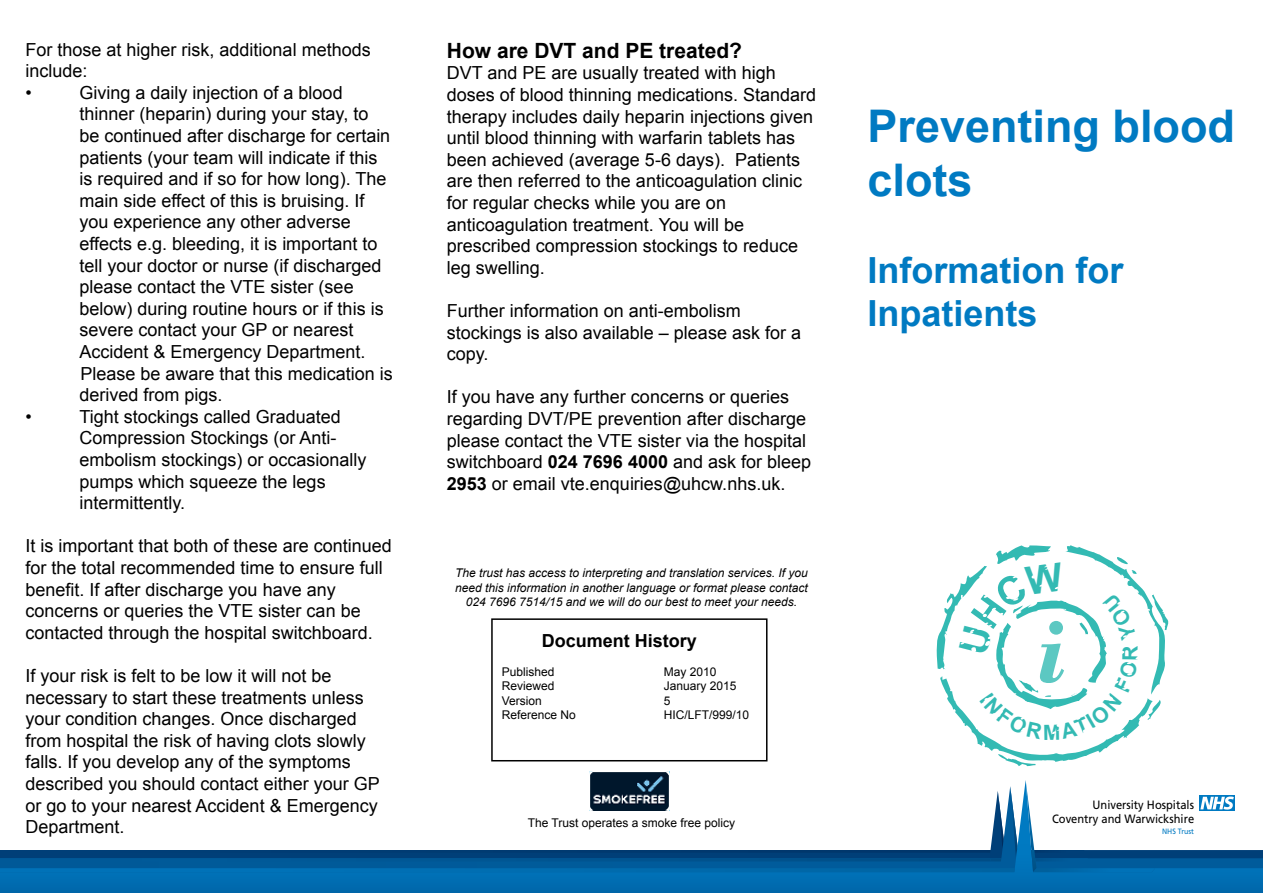
<style>
.page{position:relative;width:1263px;height:893px;background:#fff}
.page>*{position:absolute;margin:0;border:0;box-sizing:border-box;transform-origin:0 0}
.t1{font:italic 700 97.5px "Bodoni";color:rgb(0 169 161/.8)}
.t2{font:700 45px/54px "Arial";color:#007ac2}
.t3{font:700 36px/43.2px "Arial";color:#007ac2}
.t4{font:700 21px "Arial";color:#000}
.t5{font:18px/21.6px "Arial";color:#000}
.t6{font:700 18px "Arial";color:#000}
.t7{font:italic 12px/14.4px "Arial";color:#000;text-align:center}
.t8{font:12px "Arial";color:#000}
.t9{font:12px/13.6px "Frutiger";color:#000;text-align:right;scale:.92 1}
.t10{font:7.65px "Frutiger";color:#007ac2;scale:.92 1}
.s1{font-weight:700}
</style>
<div class="page">
<svg style="left:0;top:780px;width:1263px;height:113px"></svg>
<img style="left:1026px;top:780px;width:10px;height:92px">
<img style="left:1033px;top:868px;width:122px;height:4px">
<img style="left:0;top:868px;width:1015px;height:4px">
<img style="left:589px;top:772px;width:80px;height:38px">
<svg style="left:589px;top:771px;width:4px;height:4px"></svg>
<svg style="left:589px;top:807px;width:4px;height:4px"></svg>
<svg style="left:665px;top:771px;width:4px;height:4px"></svg>
<svg style="left:665px;top:807px;width:4px;height:4px"></svg>
<div style="left:491px;top:618px;width:276px;height:143px;border:2px solid #000"></div>
<svg style="left:937px;top:545px;width:231px;height:221px"></svg>
<p class="t5" style="left:26px;top:39px;width:347px">For those at higher risk, additional methods include:<br>•</p>
<p class="t5" style="left:80px;top:82px;width:315px">Giving a daily injection of a blood thinner (heparin) during your stay, to be continued after discharge for certain patients (your team will indicate if this is required and if so for how long). The main side effect of this is bruising. If you experience any other adverse effects e.g. bleeding, it is important to tell your doctor or nurse (if discharged please contact the VTE sister (see below) during routine hours or if this is severe contact your GP or nearest Accident &amp; Emergency Department.<br>Please be aware that this medication is derived from pigs.</p>
<p class="t5" style="left:26px;top:406px;width:8px">•</p>
<p class="t5" style="left:80px;top:406px;width:289px">Tight stockings called Graduated<br>Compression Stockings (or Anti&shy;embolism stockings) or occasionally pumps which squeeze the legs intermittently.</p>
<p class="t5" style="left:26px;top:535px;width:368px">It is important that both of these are continued for the total recommended time to ensure full benefit. If after discharge you have any concerns or queries the VTE sister can be contacted through the hospital switchboard.</p>
<p class="t5" style="left:26px;top:665px;width:356px">If your risk is felt to be low it will not be necessary to start these treatments unless your condition changes. Once discharged from hospital the risk of having clots slowly falls. If you develop any of the symptoms described you should contact either your GP or go to your nearest Accident &amp; Emergency Department.</p>
<p class="t4" style="left:447px;top:37px;width:297px">How are DVT and PE treated?</p>
<p class="t5" style="left:447px;top:62px;width:371px">DVT and PE are usually treated with high doses of blood thinning medications. Standard therapy includes daily heparin injections given until blood thinning with warfarin tablets has been achieved (average 5-6 days). Patients are then referred to the anticoagulation clinic for regular checks while you are on anticoagulation treatment. You will be prescribed compression stockings to reduce leg swelling.</p>
<p class="t5" style="left:447px;top:300px;width:356px">Further information on anti-embolism stockings is also available – please ask for a copy.</p>
<p class="t5" style="left:447px;top:386px;width:366px">If you have any further concerns or queries regarding DVT/PE prevention after discharge please contact the VTE sister via the hospital switchboard <span class="s1">024 7696 4000</span> and ask for bleep <span class="s1">2953</span> or email vte.enquiries@uhcw.nhs.uk.</p>
<p class="t7" style="left:455px;top:566px;width:354px">The trust has access to interpreting and translation services. If you need this information in another language or format please contact<br>024 7696 7514/15 and we will do our best to meet your needs.</p>
<p class="t6" style="left:542px;top:629px;width:157px">Document History</p>
<p class="t8" style="left:502px;top:664px;width:54px">Published</p>
<p class="t8" style="left:664px;top:664px;width:54px">May 2010</p>
<p class="t8" style="left:502px;top:678px;width:54px">Reviewed</p>
<p class="t8" style="left:664px;top:678px;width:74px">January 2015</p>
<p class="t8" style="left:502px;top:692px;width:42px">Version</p>
<p class="t8" style="left:664px;top:692px;width:8px">5</p>
<p class="t8" style="left:502px;top:707px;width:76px">Reference No</p>
<p class="t8" style="left:664px;top:707px;width:87px">HIC/LFT/999/10</p>
<p class="t8" style="left:528px;top:815px;width:209px">The Trust operates a smoke free policy</p>
<h2 class="t2" style="left:867px;top:101px;width:369px">Preventing blood clots</h2>
<h3 class="t3" style="left:867px;top:250px;width:257px">Information for<br>Inpatients</h3>
<h1 class="t1" style="left:1034px;top:592px;width:33px">i</h1>
<p class="t9" style="left:1052px;top:798px;width:156px">University Hospitals<br>Coventry and Warwickshire</p>
<p class="t10" style="left:1162px;top:827px;width:36px">NHS Trust</p>
</div>
